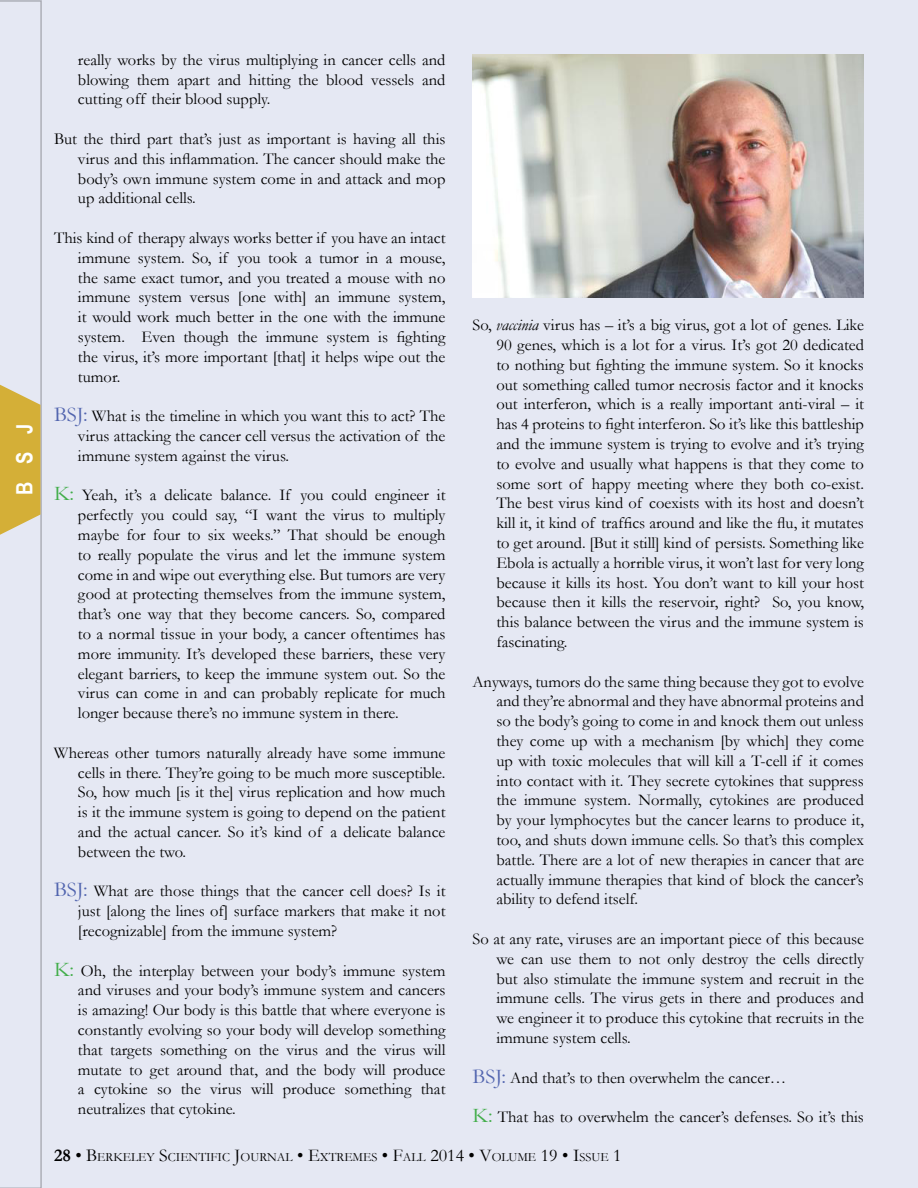
<style>
.page{position:relative;width:918px;height:1188px;background:#fff}
.page>*{position:absolute;margin:0;border:0;box-sizing:border-box;transform-origin:0 0}
.t1{font:700 22.5px "Arial Narrow";color:#fffffe}
.t2{font:16.5px/19.8px "Garamond";color:#000;text-align:justify}
.t3{font:12.6px "Garamond";color:#000}
.s1{font-size:21px;color:#5265af}
.s2{font-size:21px;color:#41ad49}
.s3{font-style:italic}
.s4{font-weight:700;font-size:18px}
.s5{font-size:18px}
</style>
<div class="page">
<div style="left:42px;top:0;width:876px;height:1188px;background:#e5e8f3"></div>
<div style="left:0;top:0;width:42px;height:1188px;background:#e5e8f3"></div>
<svg style="left:0;top:378px;width:40px;height:164px;background:#d7ba5d"></svg>
<img style="left:472px;top:54px;width:392px;height:243px">
<h1 class="t1" style="left:8px;top:495px;width:73px;rotate:-90deg">BSJ</h1>
<p class="t2" style="left:78px;top:49px;width:369px">really works by the virus multiplying in cancer cells and blowing them apart and hitting the blood vessels and cutting off their blood supply.</p>
<p class="t2" style="left:78px;top:128px;width:369px;text-indent:-24px">But the third part that’s just as important is having all this virus and this inflammation. The cancer should make the body’s own immune system come in and attack and mop up additional cells.</p>
<p class="t2" style="left:78px;top:227px;width:369px;text-indent:-24px">This kind of therapy always works better if you have an intact immune system. So, if you took a tumor in a mouse, the same exact tumor, and you treated a mouse with no immune system versus [one with] an immune system, it would work much better in the one with the immune system. Even though the immune system is fighting the virus, it’s more important [that] it helps wipe out the tumor.</p>
<p class="t2" style="left:78px;top:406px;width:369px;text-indent:-24px"><span class="s1">BSJ:</span> What is the timeline in which you want this to act? The virus attacking the cancer cell versus the activation of the immune system against the virus.</p>
<p class="t2" style="left:78px;top:485px;width:369px;text-indent:-24px"><span class="s2">K:</span> Yeah, it’s a delicate balance. If you could engineer it perfectly you could say, “I want the virus to multiply maybe for four to six weeks.” That should be enough to really populate the virus and let the immune system come in and wipe out everything else. But tumors are very good at protecting themselves from the immune system, that’s one way that they become cancers. So, compared to a normal tissue in your body, a cancer oftentimes has more immunity. It’s developed these barriers, these very elegant barriers, to keep the immune system out. So the virus can come in and can probably replicate for much longer because there’s no immune system in there.</p>
<p class="t2" style="left:78px;top:742px;width:369px;text-indent:-24px">Whereas other tumors naturally already have some immune cells in there. They’re going to be much more susceptible.<br>So, how much [is it the] virus replication and how much is it the immune system is going to depend on the patient and the actual cancer. So it’s kind of a delicate balance between the two.</p>
<p class="t2" style="left:78px;top:881px;width:369px;text-indent:-24px"><span class="s1">BSJ:</span> What are those things that the cancer cell does? Is it just [along the lines of] surface markers that make it not [recognizable] from the immune system?</p>
<p class="t2" style="left:78px;top:960px;width:369px;text-indent:-24px"><span class="s2">K:</span> Oh, the interplay between your body’s immune system and viruses and your body’s immune system and cancers is amazing! Our body is this battle that where everyone is constantly evolving so your body will develop something that targets something on the virus and the virus will mutate to get around that, and the body will produce a cytokine so the virus will produce something that neutralizes that cytokine.</p>
<p class="t2" style="left:496px;top:315px;width:369px;text-indent:-24px">So, <span class="s3">vaccinia</span> virus has – it’s a big virus, got a lot of genes. Like 90 genes, which is a lot for a virus. It’s got 20 dedicated to nothing but fighting the immune system. So it knocks out something called tumor necrosis factor and it knocks out interferon, which is a really important anti-viral – it has 4 proteins to fight interferon. So it’s like this battleship and the immune system is trying to evolve and it’s trying to evolve and usually what happens is that they come to some sort of happy meeting where they both co-exist.<br>The best virus kind of coexists with its host and doesn’t kill it, it kind of traffics around and like the flu, it mutates to get around. [But it still] kind of persists. Something like Ebola is actually a horrible virus, it won’t last for very long because it kills its host. You don’t want to kill your host because then it kills the reservoir, right? So, you know, this balance between the virus and the immune system is fascinating.</p>
<p class="t2" style="left:496px;top:671px;width:369px;text-indent:-24px">Anyways, tumors do the same thing because they got to evolve and they’re abnormal and they have abnormal proteins and so the body’s going to come in and knock them out unless they come up with a mechanism [by which] they come up with toxic molecules that will kill a T-cell if it comes into contact with it. They secrete cytokines that suppress the immune system. Normally, cytokines are produced by your lymphocytes but the cancer learns to produce it, too, and shuts down immune cells. So that’s this complex battle. There are a lot of new therapies in cancer that are actually immune therapies that kind of block the cancer’s ability to defend itself.</p>
<p class="t2" style="left:496px;top:929px;width:369px;text-indent:-24px">So at any rate, viruses are an important piece of this because we can use them to not only destroy the cells directly but also stimulate the immune system and recruit in the immune cells. The virus gets in there and produces and we engineer it to produce this cytokine that recruits in the immune system cells.</p>
<p class="t2" style="left:472px;top:1067px;width:315px"><span class="s1">BSJ:</span> And that’s to then overwhelm the cancer…</p>
<p class="t2" style="left:472px;top:1107px;width:393px"><span class="s2">K:</span> That has to overwhelm the cancer’s defenses. So it’s this</p>
<p class="t3" style="left:54px;top:1149px;width:569px"><span class="s4">28</span> <span class="s5">• B</span>ERKELEY <span class="s5">S</span>CIENTIFIC <span class="s5">J</span>OURNAL <span class="s5">• E</span>XTREMES <span class="s5">• F</span>ALL <span class="s5">2014 • V</span>OLUME <span class="s5">19 • I</span>SSUE <span class="s5">1</span></p>
</div>
